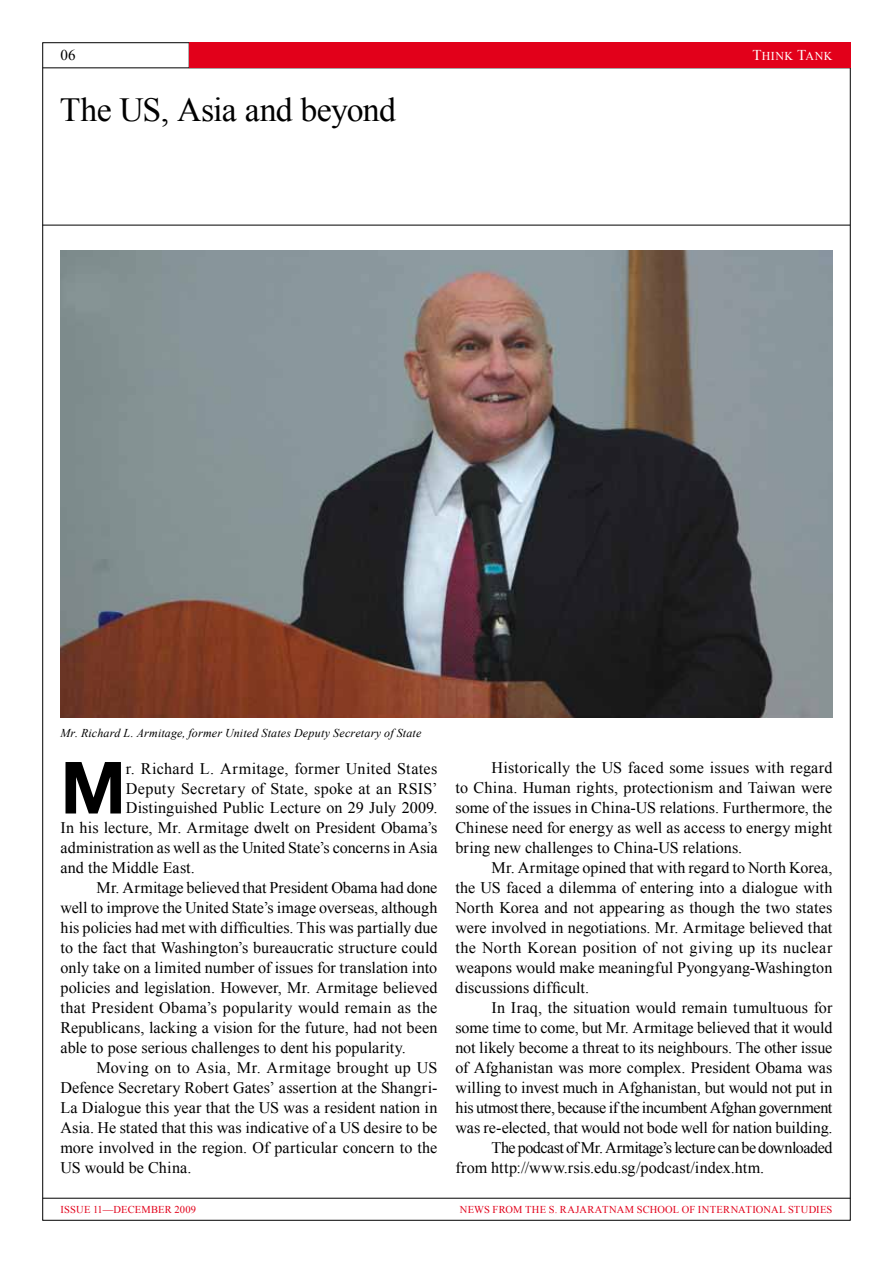
<style>
.page{position:relative;width:893px;height:1263px;background:#fff}
.page>*{position:absolute;margin:0;border:0;box-sizing:border-box;transform-origin:0 0}
.t1{font:700 72.15px "Helvetica Neue";color:#000}
.t2{font:33.75px "Times New Roman";letter-spacing:-.025em;color:#000}
.t3{font:16.2px/20px "Times New Roman";letter-spacing:.005em;color:#000;text-align:justify}
.t4{font:16.2px "Times New Roman";letter-spacing:-.02em;color:#000}
.t5{font:16.2px "Times New Roman";letter-spacing:-.03em;color:#000}
.t6{font:16.2px "Times New Roman";letter-spacing:.025em;color:#000}
.t7{font:15px "Times New Roman";color:#000}
.t8{font:italic 12px "Times New Roman";letter-spacing:.015em;color:#000}
.t9{font:12px "Times New Roman";color:#fff}
.t10{font:10.5px "Times New Roman";letter-spacing:.01em;color:#e2001a}
.t11{font:10.5px "Times New Roman";letter-spacing:.03em;color:#e2001a}
.s1{font-size:15px}
</style>
<div class="page">
<hr style="left:43px;top:1198px;width:807px;height:1px;background:#000">
<hr style="left:43px;top:68px;width:807px;height:1px;background:#000">
<div style="left:189px;top:43px;width:661px;height:25px;background:#e2001a"></div>
<img style="left:61px;top:250px;width:771px;height:468px">
<hr style="left:43px;top:225px;width:807px;height:1px;background:#000">
<p class="t7" style="left:61px;top:45px;width:17px">06</p>
<p class="t9" style="left:752px;top:48px;width:19px"><span class="s1">T</span>HINK</p>
<p class="t9" style="left:797px;top:48px;width:19px"><span class="s1">T</span>ANK</p>
<h2 class="t2" style="left:60px;top:87px;width:338px">The US, Asia and beyond</h2>
<p class="t8" style="left:61px;top:725px;width:362px">Mr. Richard L. Armitage, former United States Deputy Secretary of State</p>
<h1 class="t1" style="left:61px;top:743px;width:67px">M</h1>
<p class="t6" style="left:126px;top:757px;width:313px">r. Richard L. Armitage, former United States</p>
<p class="t3" style="left:126px;top:778px;width:313px">Deputy Secretary of State, spoke at an RSIS’</p>
<p class="t3" style="left:126px;top:798px;width:313px">Distinguished Public Lecture on 29 July 2009.</p>
<p class="t3" style="left:61px;top:818px;width:378px">In his lecture, Mr. Armitage dwelt on President Obama’s</p>
<p class="t3" style="left:61px;top:838px;width:379px">administration as well as the United State’s concerns in Asia</p>
<p class="t3" style="left:61px;top:858px;width:136px">and the Middle East.</p>
<p class="t3" style="left:97px;top:878px;width:342px">Mr. Armitage believed that President Obama had done</p>
<p class="t3" style="left:61px;top:898px;width:378px">well to improve the United State’s image overseas, although</p>
<p class="t3" style="left:61px;top:918px;width:379px">his policies had met with difficulties. This was partially due</p>
<p class="t3" style="left:61px;top:938px;width:378px">to the fact that Washington’s bureaucratic structure could</p>
<p class="t3" style="left:61px;top:958px;width:378px">only take on a limited number of issues for translation into</p>
<p class="t3" style="left:61px;top:978px;width:378px">policies and legislation. However, Mr. Armitage believed</p>
<p class="t3" style="left:60px;top:998px;width:378px">that President Obama’s popularity would remain as the</p>
<p class="t3" style="left:60px;top:1018px;width:378px">Republicans, lacking a vision for the future, had not been</p>
<p class="t3" style="left:60px;top:1037px;width:347px">able to pose serious challenges to dent his popularity.</p>
<p class="t3" style="left:97px;top:1057px;width:342px">Moving on to Asia, Mr. Armitage brought up US</p>
<p class="t3" style="left:60px;top:1077px;width:378px">Defence Secretary Robert Gates’ assertion at the Shangri-</p>
<p class="t3" style="left:60px;top:1097px;width:378px">La Dialogue this year that the US was a resident nation in</p>
<p class="t3" style="left:60px;top:1117px;width:378px">Asia. He stated that this was indicative of a US desire to be</p>
<p class="t3" style="left:60px;top:1137px;width:378px">more involved in the region. Of particular concern to the</p>
<p class="t3" style="left:60px;top:1157px;width:133px">US would be China.</p>
<p class="t3" style="left:455px;top:758px;width:378px;text-indent:36px">Historically the US faced some issues with regard to China. Human rights, protectionism and Taiwan were some of the issues in China-US relations. Furthermore, the Chinese need for energy as well as access to energy might bring new challenges to China-US relations.</p>
<p class="t3" style="left:455px;top:858px;width:378px;text-indent:36px">Mr. Armitage opined that with regard to North Korea, the US faced a dilemma of entering into a dialogue with North Korea and not appearing as though the two states were involved in negotiations. Mr. Armitage believed that the North Korean position of not giving up its nuclear weapons would make meaningful Pyongyang-Washington discussions difficult.</p>
<p class="t3" style="left:491px;top:997px;width:342px">In Iraq, the situation would remain tumultuous for</p>
<p class="t3" style="left:455px;top:1017px;width:378px">some time to come, but Mr. Armitage believed that it would</p>
<p class="t3" style="left:455px;top:1037px;width:378px">not likely become a threat to its neighbours. The other issue</p>
<p class="t3" style="left:455px;top:1057px;width:378px">of Afghanistan was more complex. President Obama was</p>
<p class="t3" style="left:455px;top:1077px;width:378px">willing to invest much in Afghanistan, but would not put in</p>
<p class="t4" style="left:455px;top:1097px;width:378px">his utmost there, because if the incumbent Afghan government</p>
<p class="t3" style="left:455px;top:1117px;width:378px">was re-elected, that would not bode well for nation building.</p>
<p class="t5" style="left:491px;top:1137px;width:342px">The podcast of Mr. Armitage’s lecture can be downloaded</p>
<p class="t3" style="left:455px;top:1157px;width:310px">from http://www.rsis.edu.sg/podcast/index.htm.</p>
<p class="t10" style="left:61px;top:1202px;width:11px">Issu</p>
<p class="t10" style="left:84px;top:1202px;width:114px">e 11—DECEMBER 2009</p>
<p class="t10" style="left:460px;top:1202px;width:9px">News</p>
<p class="t11" style="left:493px;top:1202px;width:225px">from the S. Rajaratnam School of Inter</p>
<p class="t10" style="left:731px;top:1202px;width:72px">nat ional Stud</p>
<p class="t10" style="left:816px;top:1202px;width:11px">ies</p>
</div>
